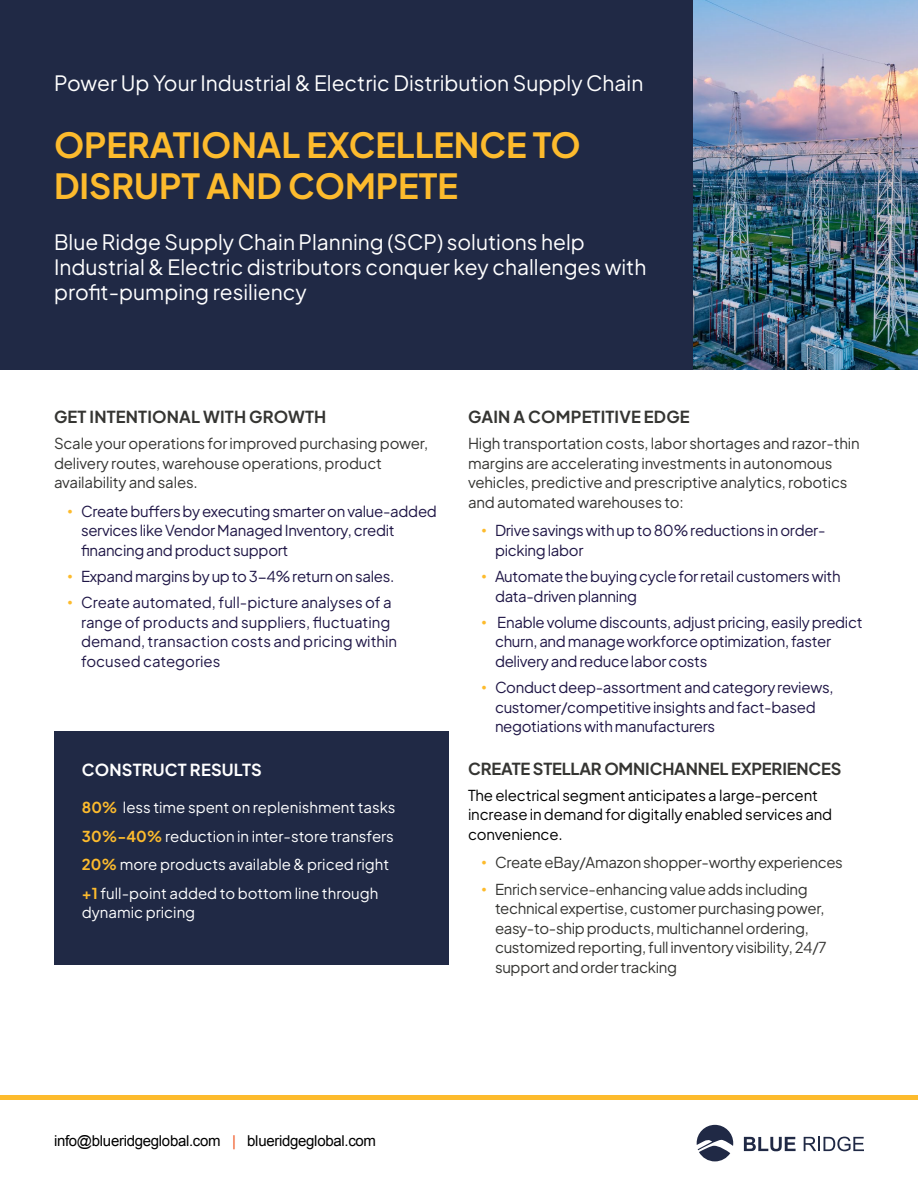
<style>
.page{position:relative;width:918px;height:1188px;background:#fff}
.page>*{position:absolute;margin:0;border:0;box-sizing:border-box;transform-origin:0 0}
.t1{font:700 34.5px/41.4px "Plus Jakarta Sans";color:#fdbb2d}
.t2{font:21px/25.2px "Plus Jakarta Sans";color:#fff}
.t3{font:700 16.5px "Plus Jakarta Sans";letter-spacing:.01em;color:#353532}
.t4{font:700 16.5px "Plus Jakarta Sans";letter-spacing:-.01em;color:#353532}
.t5{font:700 16.5px "Plus Jakarta Sans";letter-spacing:.01em;color:#fff}
.t6{font:15px/19.5px "Plus Jakarta Sans";letter-spacing:-.02em;color:#353532}
.t7{font:15px/19.5px "Plus Jakarta Sans";letter-spacing:-.02em;color:#1f1646}
.t8{font:15px/28.5px "Plus Jakarta Sans";color:#fff}
.t9{font:15px/19.5px "Plus Jakarta Sans";color:#1f1646}
.t10{font:15px/19.5px "Plus Jakarta Sans";letter-spacing:-.01em;color:#000}
.t11{font:15px "Arial";letter-spacing:-.02em;color:#000}
.s1{font-family:"Arial";color:#fdbb2d}
.s2{font-weight:700;color:#fdbb2d}
.s3{color:#f05622}
</style>
<div class="page">
<img style="left:692px;top:0;width:226px;height:369px">
<div style="left:0;top:0;width:692px;height:369px;background:#202945"></div>
<hr style="left:0;top:1095px;width:918px;height:4px;background:#fdbb2d">
<svg style="left:744px;top:1137px;width:52px;height:14px"></svg>
<svg style="left:804px;top:1137px;width:60px;height:14px"></svg>
<svg style="left:697px;top:1125px;width:36px;height:36px"></svg>
<div style="left:55px;top:732px;width:394px;height:233px;background:#202945"></div>
<h2 class="t2" style="left:54px;top:69px;width:591px">Power Up Your Industrial &amp; Electric Distribution Supply Chain</h2>
<h1 class="t1" style="left:54px;top:121px;width:528px">OPERATIONAL EXCELLENCE TO<br>DISRUPT AND COMPETE</h1>
<h2 class="t2" style="left:54px;top:227px;width:594px">Blue Ridge Supply Chain Planning (SCP) solutions help<br>Industrial &amp; Electric distributors conquer key challenges with profit-pumping resiliency</h2>
<p class="t3" style="left:54px;top:404px;width:274px">GET INTENTIONAL WITH GROWTH</p>
<p class="t6" style="left:54px;top:433px;width:376px">Scale your operations for improved purchasing power, delivery routes, warehouse operations, product availability and sales.</p>
<p class="t7" style="left:81px;top:500px;width:357px;text-indent:-14px"><span class="s1">•</span> Create buffers by executing smarter on value-added services like Vendor Managed Inventory, credit financing and product support</p>
<p class="t7" style="left:68px;top:565px;width:328px"><span class="s1">•</span> Expand margins by up to 3-4% return on sales.</p>
<p class="t9" style="left:81px;top:592px;width:318px;text-indent:-14px"><span class="s1">•</span> Create automated, full-picture analyses of a range of products and suppliers, fluctuating demand, transaction costs and pricing within focused categories</p>
<p class="t5" style="left:82px;top:756px;width:181px">CONSTRUCT RESULTS</p>
<p class="t8" style="left:82px;top:792px;width:315px"><span class="s2">80%</span> less time spent on replenishment tasks <span class="s2">30%-40%</span> reduction in inter-store transfers <span class="s2">20%</span> more products available &amp; priced right <span class="s2">+1</span> full-point added to bottom line through</p>
<p class="t8" style="left:82px;top:897px;width:115px">dynamic pricing</p>
<p class="t3" style="left:468px;top:404px;width:223px">GAIN A COMPETITIVE EDGE</p>
<p class="t6" style="left:468px;top:433px;width:393px">High transportation costs, labor shortages and razor-thin margins are accelerating investments in autonomous vehicles, predictive and prescriptive analytics, robotics and automated warehouses to:</p>
<p class="t7" style="left:495px;top:520px;width:332px;text-indent:-14px"><span class="s1">•</span> Drive savings with up to 80% reductions in order&shy;picking labor</p>
<p class="t7" style="left:495px;top:565px;width:347px;text-indent:-14px"><span class="s1">•</span> Automate the buying cycle for retail customers with data-driven planning</p>
<p class="t7" style="left:495px;top:611px;width:369px;text-indent:-14px"><span class="s1">•</span> Enable volume discounts, adjust pricing, easily predict churn, and manage workforce optimization, faster delivery and reduce labor costs</p>
<p class="t7" style="left:495px;top:676px;width:340px;text-indent:-14px"><span class="s1">•</span> Conduct deep-assortment and category reviews, customer/competitive insights and fact-based negotiations with manufacturers</p>
<p class="t4" style="left:468px;top:755px;width:375px">CREATE STELLAR OMNICHANNEL EXPERIENCES</p>
<p class="t10" style="left:468px;top:784px;width:366px">The electrical segment anticipates a large-percent increase in demand for digitally enabled services and convenience.</p>
<p class="t6" style="left:482px;top:851px;width:363px"><span class="s1">•</span> Create eBay/Amazon shopper-worthy experiences</p>
<p class="t6" style="left:495px;top:878px;width:333px;text-indent:-14px"><span class="s1">•</span> Enrich service-enhancing value adds including technical expertise, customer purchasing power, easy-to-ship products, multichannel ordering, customized reporting, full inventory visibility, 24/7 support and order tracking</p>
<p class="t11" style="left:54px;top:1131px;width:324px">info@blueridgeglobal.com <span class="s3">|</span> blueridgeglobal.com</p>
</div>
